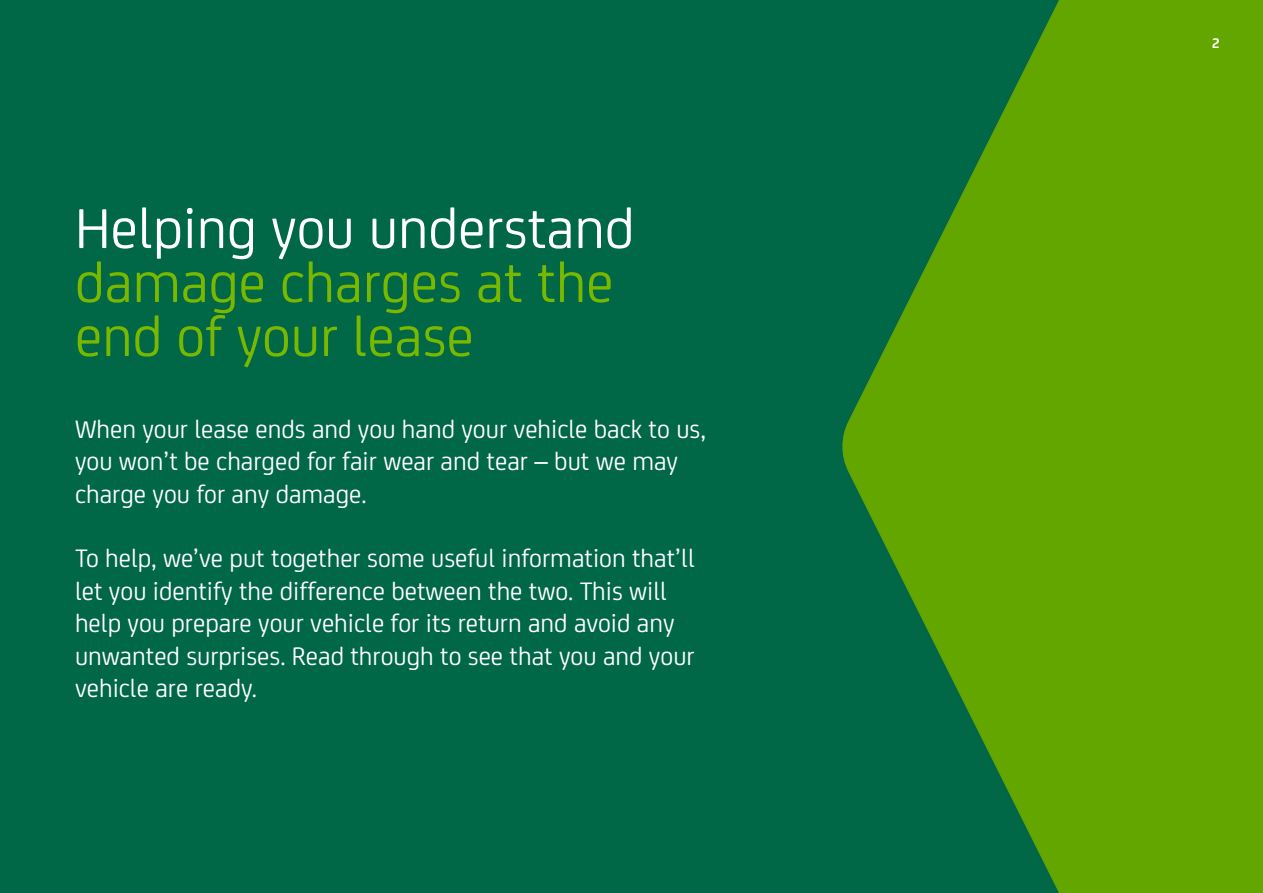
<style>
.page{position:relative;width:1263px;height:893px;background:#63a600}
.page>*{position:absolute;margin:0;border:0;box-sizing:border-box;transform-origin:0 0}
.t1{font:60px/54px "Lex Joey";color:#78b800}
.t2{font:60px "Lex Joey";color:#fff}
.t3{font:27px/32.4px "Lex Joey";color:#fff}
.t4{font:700 15px "Lex Joey";color:#fff}
</style>
<div class="page">
<div style="left:0;top:0;width:825px;height:893px;background:#006747"></div>
<svg style="left:825px;top:0;width:234px;height:893px;fill:#006747"></svg>
<h1 class="t2" style="left:75px;top:186px;width:561px">Helping you understand</h1>
<h1 class="t1" style="left:75px;top:252px;width:540px">damage charges at the end of your lease</h1>
<p class="t3" style="left:75px;top:411px;width:632px">When your lease ends and you hand your vehicle back to us, you won’t be charged for fair wear and tear – but we may charge you for any damage.</p>
<p class="t3" style="left:75px;top:541px;width:621px">To help, we’ve put together some useful information that’ll let you identify the difference between the two. This will help you prepare your vehicle for its return and avoid any unwanted surprises. Read through to see that you and your vehicle are ready.</p>
<p class="t4" style="left:1212px;top:32px;width:10px">2</p>
</div>
